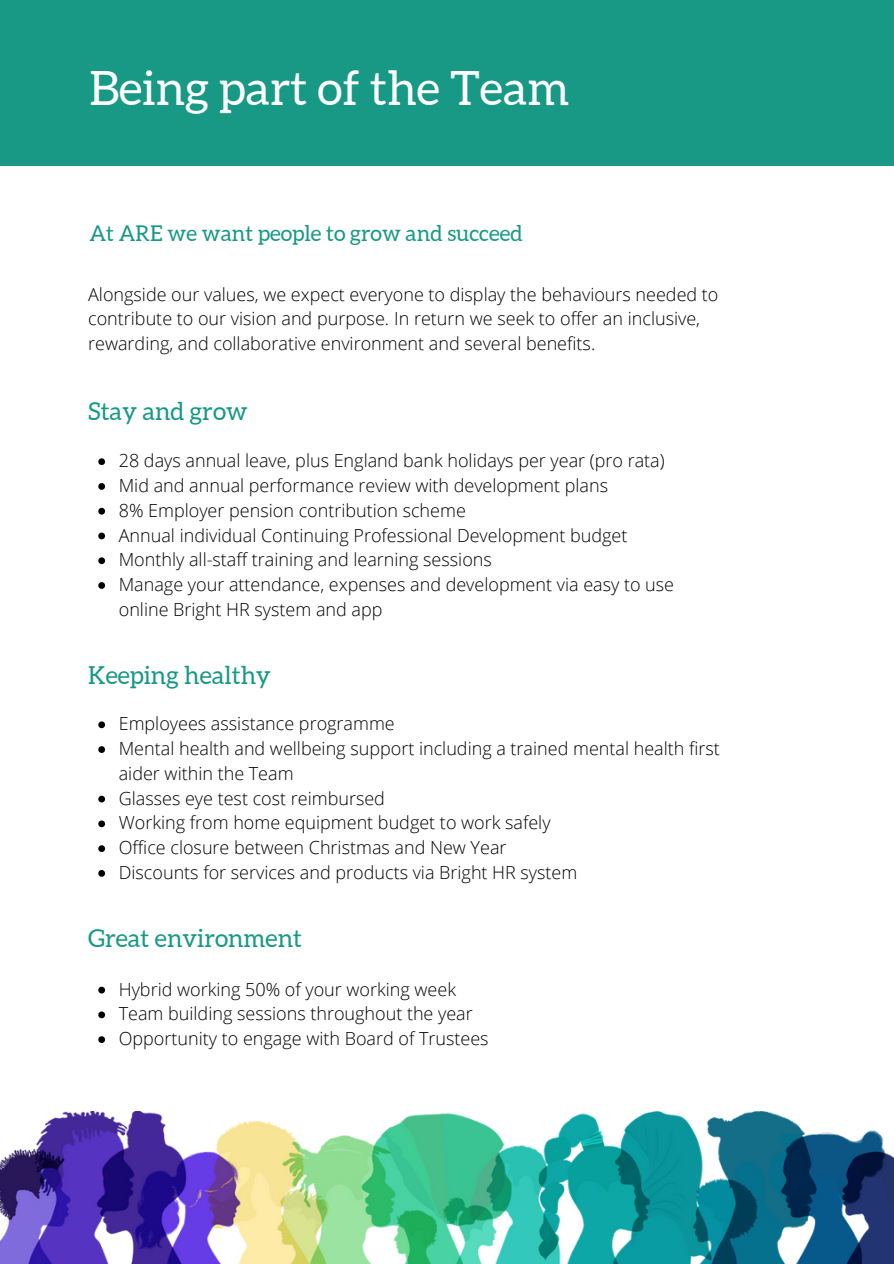
<style>
.page{position:relative;width:894px;height:1264px;background:#fff}
.page>*{position:absolute;margin:0;border:0;box-sizing:border-box;transform-origin:0 0}
.t1{font:47.25px "Aleo";color:#fff}
.t2{font:24.75px "Aleo";color:#179985}
.t3{font:21.75px "Aleo";color:#179985}
.t4{font:300 18px/24.8px "Open Sans";color:#000}
</style>
<div class="page">
<div style="left:0;top:0;width:893px;height:166px;background:#179985"></div>
<img style="left:0;top:1111px;width:893px;height:151px">
<svg style="left:98px;top:721px;width:7px;height:7px"></svg>
<svg style="left:98px;top:746px;width:7px;height:7px"></svg>
<svg style="left:98px;top:795px;width:7px;height:7px"></svg>
<svg style="left:98px;top:820px;width:7px;height:7px"></svg>
<svg style="left:98px;top:845px;width:7px;height:7px"></svg>
<svg style="left:98px;top:870px;width:7px;height:6px"></svg>
<svg style="left:98px;top:986px;width:7px;height:7px"></svg>
<svg style="left:98px;top:1011px;width:7px;height:7px"></svg>
<svg style="left:98px;top:1036px;width:7px;height:6px"></svg>
<svg style="left:98px;top:458px;width:7px;height:7px"></svg>
<svg style="left:98px;top:483px;width:7px;height:7px"></svg>
<svg style="left:98px;top:508px;width:7px;height:6px"></svg>
<svg style="left:98px;top:532px;width:7px;height:7px"></svg>
<svg style="left:98px;top:557px;width:7px;height:7px"></svg>
<svg style="left:98px;top:582px;width:7px;height:7px"></svg>
<h3 class="t1" style="left:89px;top:62px;width:481px">Being part of the Team</h3>
<p class="t3" style="left:89px;top:221px;width:435px">At ARE we want people to grow and succeed</p>
<h2 class="t4" style="left:88px;top:281px;width:631px">Alongside our values, we expect everyone to display the behaviours needed to contribute to our vision and purpose. In return we seek to offer an inclusive, rewarding, and collaborative environment and several benefits.</h2>
<p class="t2" style="left:88px;top:397px;width:161px">Stay and grow</p>
<p class="t4" style="left:119px;top:448px;width:547px">28 days annual leave, plus England bank holidays per year (pro rata)</p>
<h2 class="t4" style="left:119px;top:472px;width:490px">Mid and annual performance review with development plans</h2>
<p class="t4" style="left:119px;top:497px;width:348px">8% Employer pension contribution scheme</p>
<p class="t4" style="left:119px;top:522px;width:510px">Annual individual Continuing Professional Development budget</p>
<p class="t4" style="left:119px;top:547px;width:374px">Monthly all-staff training and learning sessions</p>
<p class="t4" style="left:119px;top:571px;width:556px">Manage your attendance, expenses and development via easy to use online Bright HR system and app</p>
<p class="t2" style="left:88px;top:661px;width:184px">Keeping healthy</p>
<p class="t4" style="left:119px;top:711px;width:277px">Employees assistance programme</p>
<p class="t4" style="left:119px;top:735px;width:602px">Mental health and wellbeing support including a trained mental health first aider within the Team</p>
<p class="t4" style="left:119px;top:785px;width:267px">Glasses eye test cost reimbursed</p>
<p class="t4" style="left:119px;top:810px;width:433px">Working from home equipment budget to work safely</p>
<p class="t4" style="left:119px;top:834px;width:389px">Office closure between Christmas and New Year</p>
<h2 class="t4" style="left:119px;top:859px;width:460px">Discounts for services and products via Bright HR system</h2>
<p class="t2" style="left:88px;top:924px;width:215px">Great environment</p>
<p class="t4" style="left:119px;top:976px;width:339px">Hybrid working 50% of your working week</p>
<p class="t4" style="left:119px;top:1001px;width:355px">Team building sessions throughout the year</p>
<p class="t4" style="left:119px;top:1025px;width:371px">Opportunity to engage with Board of Trustees</p>
</div>
